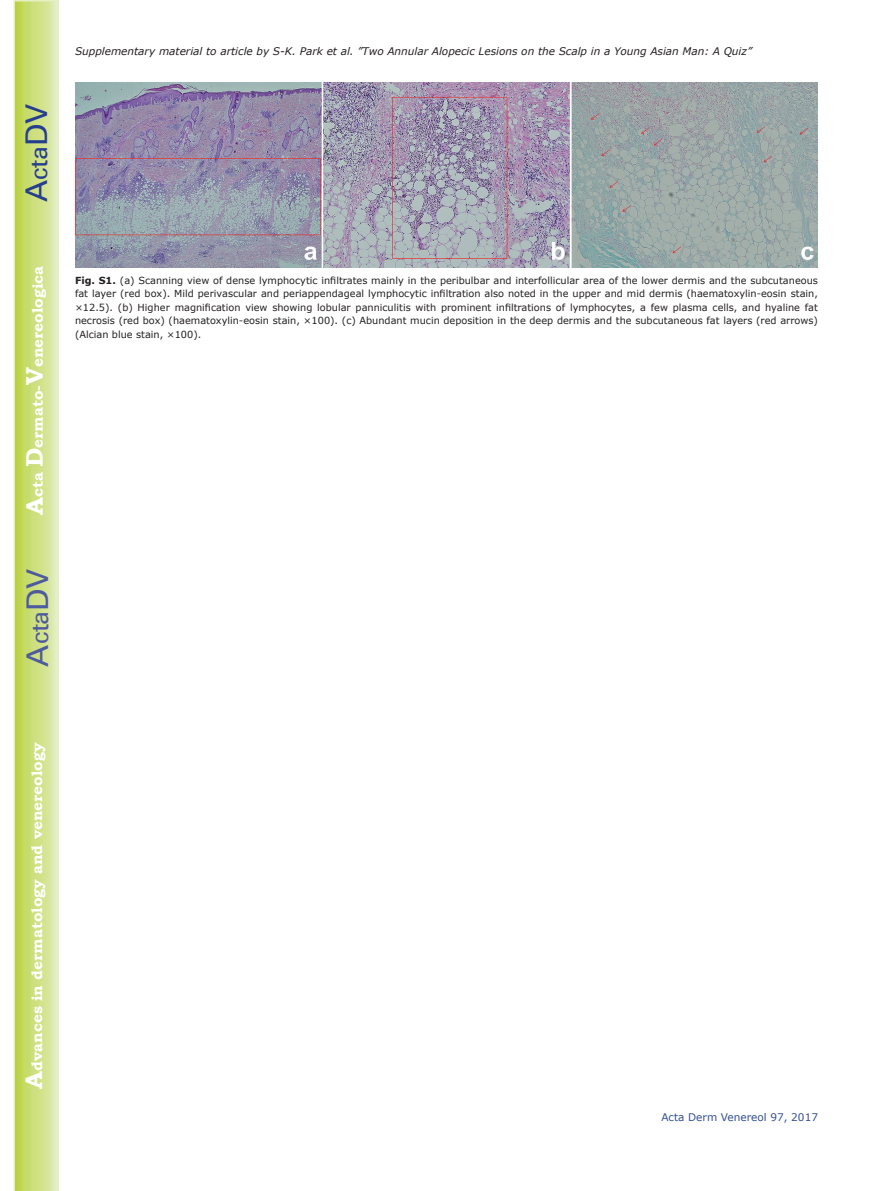
<style>
.page{position:relative;width:893px;height:1191px;background:#fff}
.page>*{position:absolute;margin:0;border:0;box-sizing:border-box;transform-origin:0 0}
.t1{font:30px "Univers";color:#4d5a9e}
.t2{font:30px "Univers";color:#253f8e}
.t3{font:700 15px "Bookman Old Style";color:#fff}
.t4{font:italic 10.5px "Verdana";color:#231f20}
.t5{font:10.5px "Verdana";color:#324f95}
.t6{font:9.75px/13.5px "Verdana";color:#231f20;text-align:justify}
.s1{font-size:24px}
.s2{font-weight:700}
</style>
<div class="page">
<img style="left:75px;top:83px;width:743px;height:184px">
<svg style="left:14px;top:0;width:45px;height:1191px;background:#cfe084"></svg>
<h1 class="t2" style="left:19px;top:202px;width:100px;rotate:-90deg">A<span class="s1">cta</span>DV</h1>
<h2 class="t3" style="left:29px;top:515px;width:251px;rotate:-90deg"><span class="s1">A</span>cta <span class="s1">D</span>ermato-<span class="s1">V</span>enereologica</h2>
<h1 class="t1" style="left:20px;top:666px;width:100px;rotate:-90deg">A<span class="s1">cta</span>DV</h1>
<p class="t4" style="left:75px;top:44px;width:678px">Supplementary material to article by S-K. Park et al. ”Two Annular Alopecic Lesions on the Scalp in a Young Asian Man: A Quiz”</p>
<p class="t6" style="left:75px;top:273px;width:744px"><span class="s2">Fig. S1.</span> (a) Scanning view of dense lymphocytic infiltrates mainly in the peribulbar and interfollicular area of the lower dermis and the subcutaneous fat layer (red box). Mild perivascular and periappendageal lymphocytic infiltration also noted in the upper and mid dermis (haematoxylin-eosin stain, ×12.5). (b) Higher magnification view showing lobular panniculitis with prominent infiltrations of lymphocytes, a few plasma cells, and hyaline fat necrosis (red box) (haematoxylin-eosin stain, ×100). (c) Abundant mucin deposition in the deep dermis and the subcutaneous fat layers (red arrows) (Alcian blue stain, ×100).</p>
<h2 class="t3" style="left:28px;top:1088px;width:347px;rotate:-90deg"><span class="s1">A</span>dvances in dermatology and venereology</h2>
<p class="t5" style="left:661px;top:1109px;width:158px">Acta Derm Venereol 97, 2017</p>
</div>
